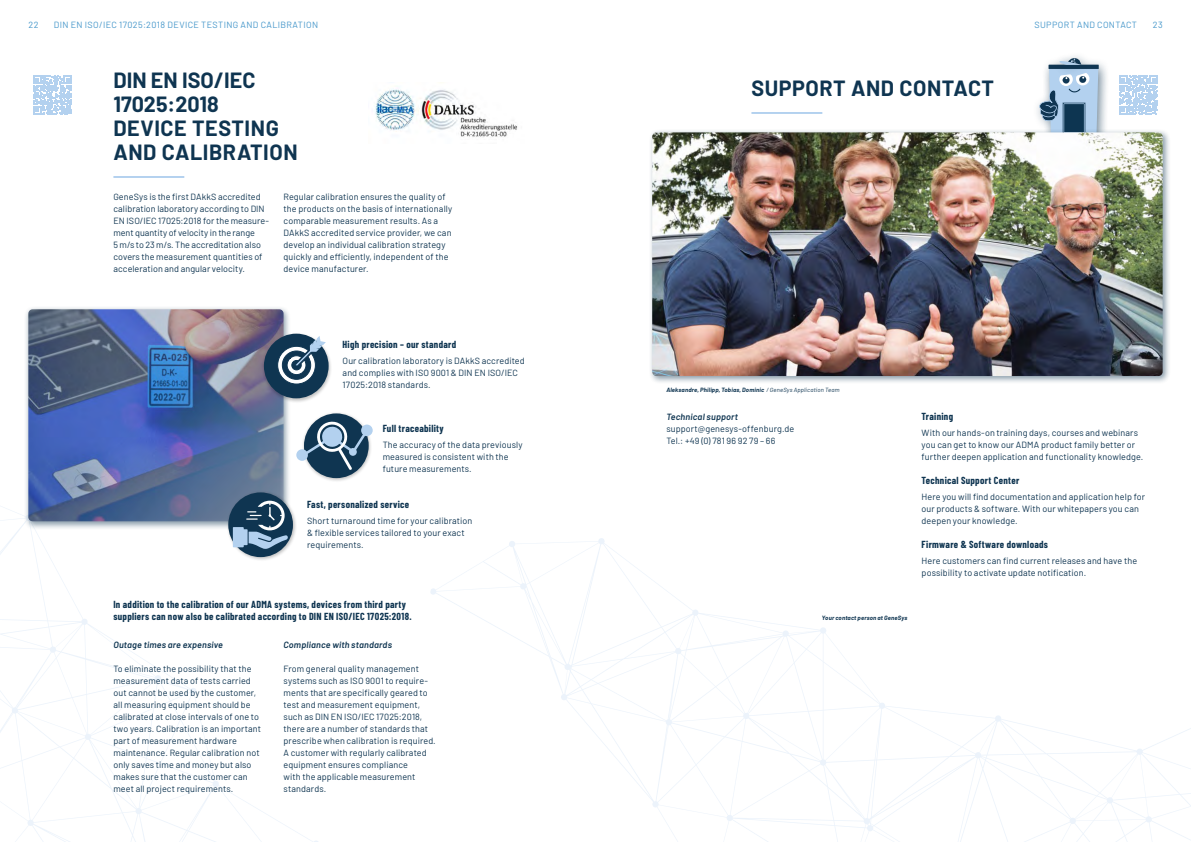
<style>
.page{position:relative;width:1191px;height:842px;background:#fff}
.page>*{position:absolute;margin:0;border:0;box-sizing:border-box;transform-origin:0 0}
.t1{font:700 21.5px/24px "Barlow";letter-spacing:.025em;color:#0f3551}
.t2{font:700 10px/12px "Barlow Condensed";letter-spacing:.03em;color:#0f3551}
.t3{font:9px/12px "Barlow";letter-spacing:.01em;color:#0f3551}
.t4{font:9px "Barlow";letter-spacing:.04em;color:#4697ca}
.t5{font:italic 600 9px "Barlow";letter-spacing:.02em;color:#0f3551}
.t6{font:italic 700 6px "Barlow";letter-spacing:.025em;color:#0f3551}
.s1{font-weight:400}
</style>
<div class="page">
<svg style="left:0;top:506px;width:318px;height:336px"></svg>
<svg style="left:430px;top:538px;width:761px;height:304px"></svg>
<hr style="left:113px;top:176px;width:71px;height:2px;background:#b3d1ef">
<hr style="left:113px;top:615px;width:71px;height:2px;background:#fff">
<div style="left:24px;top:306px;width:267px;height:224px;background:#0f3551;opacity:.5"></div>
<img style="left:28px;top:309px;width:255px;height:212px">
<img style="left:375px;top:89px;width:142px;height:48px">
<svg style="left:33px;top:76px;width:39px;height:38px"></svg>
<div style="left:262px;top:332px;width:71px;height:71px;background:#000;opacity:.25"></div>
<div style="left:264px;top:334px;width:65px;height:64px;background:#0f3551;border-radius:50%"></div>
<svg style="left:277px;top:336px;width:49px;height:49px"></svg>
<div style="left:302px;top:412px;width:71px;height:71px;background:#000;opacity:.25"></div>
<div style="left:304px;top:413px;width:65px;height:65px;background:#0f3551;border-radius:50%"></div>
<div style="left:296px;top:449px;width:12px;height:12px;background:#b3d1ef;border-radius:50%"></div>
<div style="left:361px;top:425px;width:12px;height:11px;background:#b3d1ef;border-radius:50%"></div>
<svg style="left:303px;top:421px;width:65px;height:49px"></svg>
<div style="left:226px;top:491px;width:71px;height:71px;background:#000;opacity:.25"></div>
<div style="left:228px;top:492px;width:65px;height:65px;background:#0f3551;border-radius:50%"></div>
<svg style="left:233px;top:501px;width:55px;height:48px"></svg>
<hr style="left:751px;top:112px;width:71px;height:2px;background:#b3d1ef">
<svg style="left:1119px;top:76px;width:39px;height:38px"></svg>
<div style="left:1041px;top:63px;width:68px;height:88px;background:#0f3551;opacity:.35"></div>
<div style="left:1053px;top:55px;width:37px;height:22px;background:#f7f8f9"></div>
<svg style="left:1039px;top:58px;width:60px;height:70px"></svg>
<div style="left:648px;top:128px;width:522px;height:256px;background:#0f3551;opacity:.5"></div>
<img style="left:652px;top:132px;width:510px;height:244px">
<p class="t4" style="left:28px;top:18px;width:12px">22</p>
<p class="t4" style="left:54px;top:18px;width:266px">DIN EN ISO/IEC 17025:2018 DEVICE TESTING AND CALIBRATION</p>
<p class="t4" style="left:1152px;top:18px;width:11px">23</p>
<p class="t4" style="left:1034px;top:18px;width:104px">SUPPORT AND CONTACT</p>
<h1 class="t1" style="left:113px;top:67px;width:186px">DIN EN ISO/IEC<br>17025:2018<br>DEVICE TESTING<br>AND CALIBRATION</h1>
<p class="t3" style="left:113px;top:190px;width:157px">GeneSys is the first DAkkS accredited calibration laboratory according to DIN EN ISO/IEC 17025:2018 for the measure&shy;ment quantity of velocity in the range<br>5 m/s to 23 m/s. The accreditation also covers the measurement quantities of acceleration and angular velocity.</p>
<p class="t3" style="left:283px;top:190px;width:170px">Regular calibration ensures the quality of the products on the basis of internationally comparable measurement results. As a DAkkS accredited service provider, we can develop an individual calibration strategy quickly and efficiently, independent of the device manufacturer.</p>
<p class="t2" style="left:342px;top:338px;width:115px">High precision – our standard</p>
<p class="t3" style="left:342px;top:354px;width:184px">Our calibration laboratory is DAkkS accredited and complies with ISO 9001 &amp; DIN EN ISO/IEC<br>17025:2018 standards.</p>
<p class="t2" style="left:383px;top:422px;width:63px">Full traceability</p>
<p class="t3" style="left:383px;top:438px;width:141px">The accuracy of the data previously measured is consistent with the future measurements.</p>
<p class="t2" style="left:307px;top:498px;width:104px">Fast, personalized service</p>
<p class="t3" style="left:307px;top:514px;width:167px">Short turnaround time for your calibration &amp; flexible services tailored to your exact requirements.</p>
<p class="t2" style="left:113px;top:598px;width:300px">In addition to the calibration of our ADMA systems, devices from third party suppliers can now also be calibrated according to DIN EN ISO/IEC 17025:2018.</p>
<p class="t5" style="left:113px;top:638px;width:111px">Outage times are expensive</p>
<p class="t3" style="left:113px;top:662px;width:149px">To eliminate the possibility that the measurement data of tests carried out cannot be used by the customer, all measuring equipment should be calibrated at close intervals of one to two years. Calibration is an important part of measurement hardware maintenance. Regular calibration not only saves time and money but also makes sure that the customer can meet all project requirements.</p>
<p class="t5" style="left:283px;top:638px;width:110px">Compliance with standards</p>
<p class="t3" style="left:283px;top:662px;width:154px">From general quality management systems such as ISO 9001 to require&shy;ments that are specifically geared to test and measurement equipment, such as DIN EN ISO/IEC 17025:2018, there are a number of standards that prescribe when calibration is required.<br>A customer with regularly calibrated equipment ensures compliance<br>with the applicable measurement standards.</p>
<h1 class="t1" style="left:751px;top:75px;width:244px">SUPPORT AND CONTACT</h1>
<p class="t6" style="left:666px;top:385px;width:175px">Aleksandre, Philipp, Tobias, Dominic <span class="s1">/ GeneSys Application Team</span></p>
<p class="t5" style="left:666px;top:410px;width:73px">Technical support</p>
<p class="t3" style="left:666px;top:422px;width:130px">support@genesys-offenburg.de<br>Tel.: +49 (0) 781 96 92 79 – 66</p>
<p class="t2" style="left:921px;top:410px;width:33px">Training</p>
<p class="t3" style="left:921px;top:426px;width:223px">With our hands-on training days, courses and webinars you can get to know our ADMA product family better or further deepen application and functionality knowledge.</p>
<p class="t2" style="left:921px;top:474px;width:99px">Technical Support Center</p>
<p class="t3" style="left:921px;top:490px;width:225px">Here you will find documentation and application help for our products &amp; software. With our whitepapers you can deepen your knowledge.</p>
<p class="t2" style="left:921px;top:538px;width:128px">Firmware &amp; Software downloads</p>
<p class="t3" style="left:921px;top:554px;width:217px">Here customers can find current releases and have the possibility to activate update notification.</p>
<p class="t6" style="left:822px;top:613px;width:87px">Your contact person at GeneSys</p>
</div>
